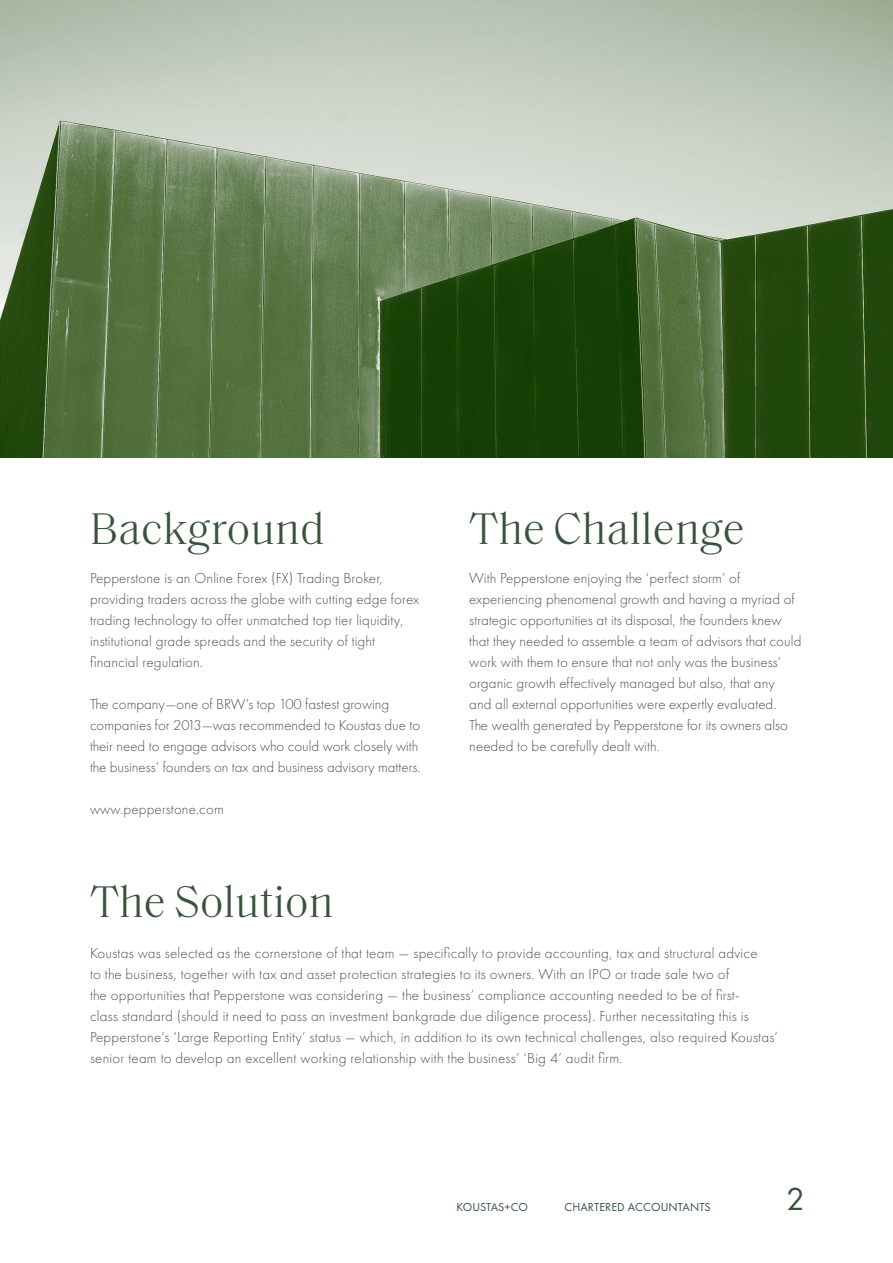
<style>
.page{position:relative;width:893px;height:1263px;background:#fff}
.page>*{position:absolute;margin:0;border:0;box-sizing:border-box;transform-origin:0 0}
.t1{font:300 45px "Saol Text";color:#37533c}
.t2{font:33px "Futura PT";color:#37533c}
.t3{font:300 15px/21px "Futura PT";letter-spacing:.01em;color:#4f5054}
.t4{font:12px "Futura PT";letter-spacing:.01em;color:#37533c}
</style>
<div class="page">
<img style="left:0;top:0;width:893px;height:458px">
<h1 class="t1" style="left:90px;top:496px;width:236px">Background</h1>
<p class="t3" style="left:90px;top:568px;width:331px">Pepperstone is an Online Forex (FX) Trading Broker, providing traders across the globe with cutting edge forex trading technology to offer unmatched top tier liquidity, institutional grade spreads and the security of tight financial regulation.</p>
<p class="t3" style="left:90px;top:694px;width:332px">The company—one of BRW’s top 100 fastest growing companies for 2013—was recommended to Koustas due to their need to engage advisors who could work closely with the business’ founders on tax and business advisory matters.</p>
<p class="t3" style="left:90px;top:799px;width:135px">www.pepperstone.com</p>
<h1 class="t1" style="left:90px;top:870px;width:245px">The Solution</h1>
<h1 class="t1" style="left:469px;top:496px;width:277px">The Challenge</h1>
<p class="t3" style="left:469px;top:568px;width:334px">With Pepperstone enjoying the ‘perfect storm’ of experiencing phenomenal growth and having a myriad of strategic opportunities at its disposal, the founders knew that they needed to assemble a team of advisors that could work with them to ensure that not only was the business’ organic growth effectively managed but also, that any<br>and all external opportunities were expertly evaluated.<br>The wealth generated by Pepperstone for its owners also needed to be carefully dealt with.</p>
<p class="t3" style="left:90px;top:943px;width:689px">Koustas was selected as the cornerstone of that team — specifically to provide accounting, tax and structural advice<br>to the business, together with tax and asset protection strategies to its owners. With an IPO or trade sale two of<br>the opportunities that Pepperstone was considering — the business’ compliance accounting needed to be of first-<br>class standard (should it need to pass an investment bankgrade due diligence process). Further necessitating this is Pepperstone’s ‘Large Reporting Entity’ status — which, in addition to its own technical challenges, also required Koustas’ senior team to develop an excellent working relationship with the business’ ‘Big 4’ audit firm.</p>
<p class="t4" style="left:456px;top:1199px;width:73px">KOUSTAS+CO</p>
<p class="t4" style="left:564px;top:1199px;width:148px">CHARTERED ACCOUNTANTS</p>
<h2 class="t2" style="left:786px;top:1180px;width:20px">2</h2>
</div>
